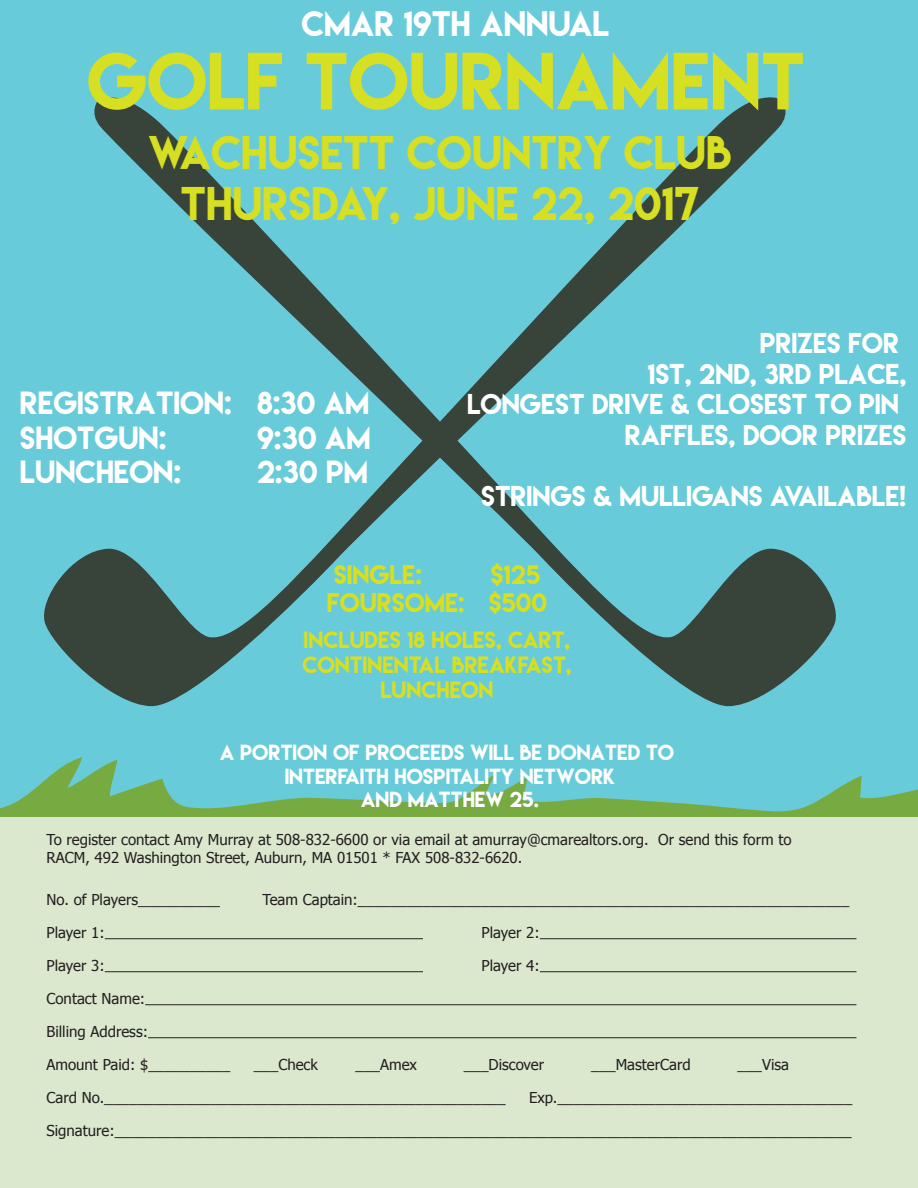
<style>
.page{position:relative;width:918px;height:1188px;background:#68cbda}
.page>*{position:absolute;margin:0;border:0;box-sizing:border-box;transform-origin:0 0}
.t1{font:72px "Lemon Milk";color:#d6df21}
.t2{font:42px/50.4px "Lemon Milk";color:#d6df21;text-align:center}
.t3{font:31.5px "Lemon Milk";color:#fff}
.t4{font:28.5px/34.2px "Lemon Milk";color:#fff}
.t5{font:25.5px/30.6px "Lemon Milk";color:#fff;text-align:right}
.t6{font:24px/28.8px "Lemon Milk";color:#d6df21;text-align:right}
.t7{font:21px/25.2px "Lemon Milk";color:#d6df21;text-align:center}
.t8{font:19.5px/23.4px "Lemon Milk";color:#fff;text-align:center}
.t9{font:15px/18px "Tahoma";color:#231f20}
</style>
<div class="page">
<svg style="left:0;top:757px;width:918px;height:60px"></svg>
<svg style="left:44px;top:554px;width:44px;height:121px;fill:#38433a"></svg>
<svg style="left:88px;top:97px;width:748px;height:609px"></svg>
<div style="left:0;top:817px;width:918px;height:371px;background:#dbe8cd"></div>
<hr style="left:105px;top:938px;width:318px;height:1px;background:#231f20">
<hr style="left:540px;top:938px;width:317px;height:1px;background:#231f20">
<hr style="left:105px;top:971px;width:318px;height:1px;background:#231f20">
<hr style="left:540px;top:971px;width:317px;height:1px;background:#231f20">
<hr style="left:145px;top:1004px;width:711px;height:1px;background:#231f20">
<hr style="left:148px;top:1037px;width:709px;height:1px;background:#231f20">
<h3 class="t3" style="left:302px;top:2px;width:309px">CMAR 19TH ANNUAL</h3>
<h1 class="t1" style="left:87px;top:31px;width:720px">GOLF TOURNAMENT</h1>
<h2 class="t2" style="left:148px;top:127px;width:585px">WACHUSETT COUNTRY CLUB<br>THURSDAY, JUNE 22, 2017</h2>
<h3 class="t4" style="left:20px;top:386px;width:351px">REGISTRATION: 8:30 AM<br>SHOTGUN:</h3>
<h3 class="t4" style="left:257px;top:420px;width:115px">9:30 AM</h3>
<h3 class="t4" style="left:20px;top:454px;width:163px">LUNCHEON:</h3>
<h3 class="t4" style="left:257px;top:454px;width:112px">2:30 PM</h3>
<h3 class="t5" style="left:467px;top:327px;width:441px">PRIZES FOR<br>1ST, 2ND, 3RD PLACE,<br>LONGEST DRIVE &amp; CLOSEST TO PIN<br>RAFFLES, DOOR PRIZES</h3>
<h3 class="t5" style="left:481px;top:480px;width:427px">STRINGS &amp; MULLIGANS AVAILABLE!</h3>
<h3 class="t6" style="left:327px;top:559px;width:222px">$125<br>FOURSOME: $500</h3>
<h3 class="t7" style="left:302px;top:627px;width:271px">INCLUDES 18 HOLES, CART,<br>CONTINENTAL BREAKFAST,<br>LUNCHEON</h3>
<h3 class="t6" style="left:334px;top:559px;width:90px">SINGLE:</h3>
<h3 class="t8" style="left:220px;top:741px;width:456px">A PORTION OF PROCEEDS WILL BE DONATED TO<br>INTERFAITH HOSPITALITY NETWORK<br>AND MATTHEW 25.</h3>
<p class="t9" style="left:46px;top:829px;width:747px">To register contact Amy Murray at 508-832-6600 or via email at amurray@cmarealtors.org. Or send this form to<br>RACM, 492 Washington Street, Auburn, MA 01501 * FAX 508-832-6620.</p>
<p class="t9" style="left:46px;top:889px;width:175px">No. of Players__________</p>
<p class="t9" style="left:262px;top:889px;width:588px">Team Captain:____________________________________________________________</p>
<p class="t9" style="left:46px;top:922px;width:60px">Player 1:</p>
<p class="t9" style="left:482px;top:922px;width:60px">Player 2:</p>
<p class="t9" style="left:46px;top:955px;width:60px">Player 3:</p>
<p class="t9" style="left:482px;top:955px;width:60px">Player 4:</p>
<p class="t9" style="left:46px;top:988px;width:100px">Contact Name:</p>
<p class="t9" style="left:46px;top:1021px;width:103px">Billing Address:</p>
<p class="t9" style="left:46px;top:1054px;width:185px">Amount Paid: $__________</p>
<p class="t9" style="left:254px;top:1054px;width:66px">___Check</p>
<p class="t9" style="left:356px;top:1054px;width:63px">___Amex</p>
<p class="t9" style="left:464px;top:1054px;width:82px">___Discover</p>
<p class="t9" style="left:591px;top:1054px;width:101px">___MasterCard</p>
<p class="t9" style="left:738px;top:1054px;width:53px">___Visa</p>
<p class="t9" style="left:46px;top:1087px;width:461px">Card No._________________________________________________</p>
<p class="t9" style="left:529px;top:1087px;width:325px">Exp.____________________________________</p>
<p class="t9" style="left:46px;top:1120px;width:807px">Signature:__________________________________________________________________________________________</p>
</div>
